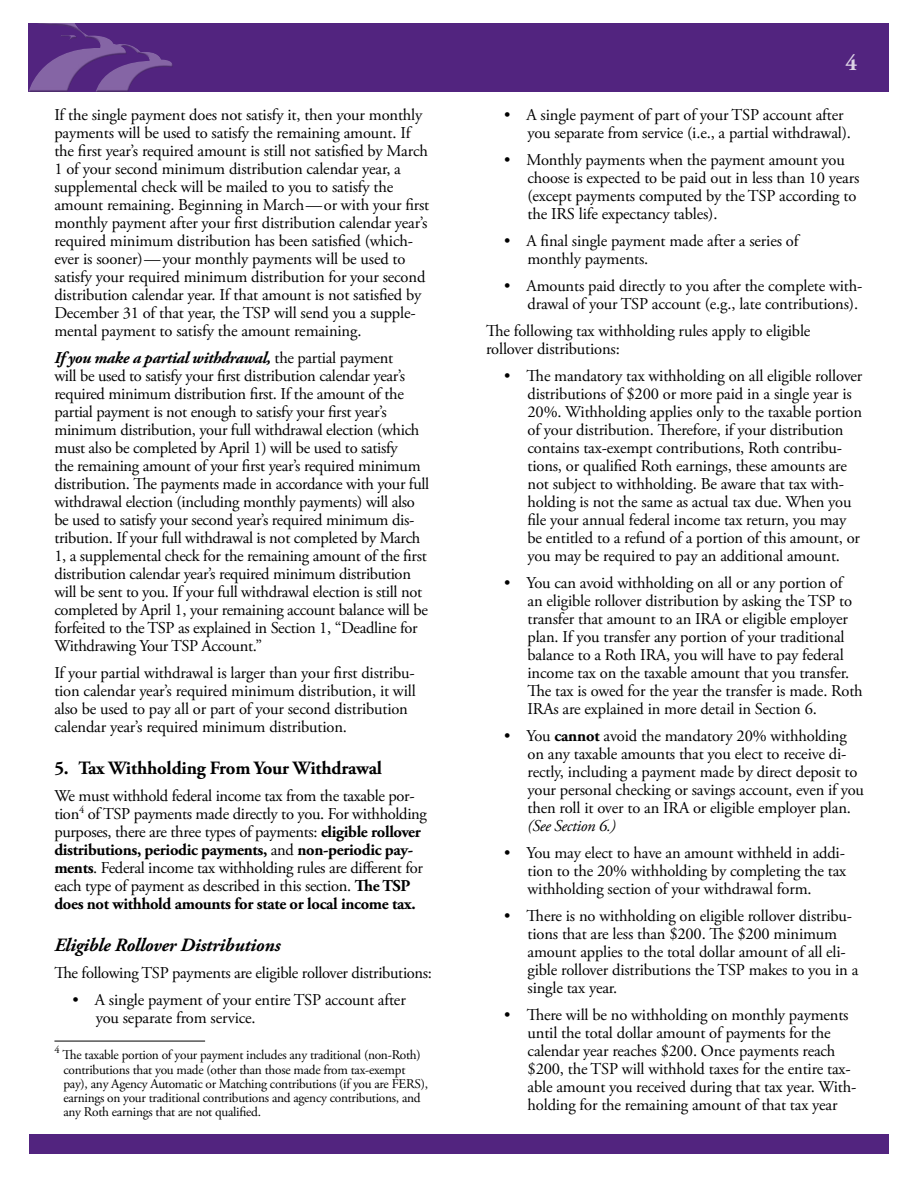
<style>
.page{position:relative;width:918px;height:1188px;background:#fff}
.page>*{position:absolute;margin:0;border:0;box-sizing:border-box;transform-origin:0 0}
.t1{font:700 22.5px "Adobe Garamond Pro";color:#dcd3e5}
.t2{font:700 18.75px "Adobe Garamond Pro";letter-spacing:-.01em;color:#000}
.t3{font:italic 700 18.75px "Adobe Garamond Pro";letter-spacing:-.01em;color:#000}
.t4{font:16.5px/18px "Adobe Garamond Pro";letter-spacing:-.01em;color:#000}
.t5{font:italic 16.5px "Adobe Garamond Pro";letter-spacing:-.02em;color:#000}
.t6{font:13.35px/14.2px "Adobe Garamond Pro";letter-spacing:-.02em;color:#000}
.s1{font-weight:700;font-style:italic}
.s2{font-weight:700}
</style>
<div class="page">
<div style="left:29px;top:1134px;width:859px;height:20px;background:#52247f"></div>
<div style="left:29px;top:23px;width:860px;height:68px;background:#52247f"></div>
<div style="left:27px;top:23px;width:148px;height:69px;background:#000;opacity:.75"></div>
<hr style="left:54px;top:1041px;width:151px;height:1px;background:#000">
<p class="t4" style="left:54px;top:106px;width:376px">If the single payment does not satisfy it, then your monthly payments will be used to satisfy the remaining amount. If the first year’s required amount is still not satisfied by March 1 of your second minimum distribution calendar year, a supplemental check will be mailed to you to satisfy the amount remaining. Beginning in March—or with your first monthly payment after your first distribution calendar year’s required minimum distribution has been satisfied (which&shy;ever is sooner)—your monthly payments will be used to satisfy your required minimum distribution for your second distribution calendar year. If that amount is not satisfied by December 31 of that year, the TSP will send you a supple&shy;mental payment to satisfy the amount remaining.</p>
<p class="t4" style="left:54px;top:349px;width:376px"><span class="s1">If you make a partial withdrawal,</span> the partial payment<br>will be used to satisfy your first distribution calendar year’s required minimum distribution first. If the amount of the partial payment is not enough to satisfy your first year’s minimum distribution, your full withdrawal election (which must also be completed by April 1) will be used to satisfy<br>the remaining amount of your first year’s required minimum distribution. The payments made in accordance with your full withdrawal election (including monthly payments) will also be used to satisfy your second year’s required minimum dis&shy;tribution. If your full withdrawal is not completed by March 1, a supplemental check for the remaining amount of the first distribution calendar year’s required minimum distribution will be sent to you. If your full withdrawal election is still not completed by April 1, your remaining account balance will be forfeited to the TSP as explained in Section 1, “Deadline for Withdrawing Your TSP Account.”</p>
<p class="t4" style="left:54px;top:664px;width:363px">If your partial withdrawal is larger than your first distribu&shy;tion calendar year’s required minimum distribution, it will also be used to pay all or part of your second distribution calendar year’s required minimum distribution.</p>
<p class="t2" style="left:54px;top:757px;width:329px">5. Tax Withholding From Your Withdrawal</p>
<p class="t4" style="left:54px;top:787px;width:374px">We must withhold federal income tax from the taxable por&shy;tion<sup>4</sup> of TSP payments made directly to you. For withholding purposes, there are three types of payments: <span class="s2">eligible rollover distributions, periodic payments,</span> and <span class="s2">non-periodic pay&shy;ments</span>. Federal income tax withholding rules are different for each type of payment as described in this section. <span class="s2">The TSP does not withhold amounts for state or local income tax.</span></p>
<p class="t3" style="left:54px;top:934px;width:228px">Eligible Rollover Distributions</p>
<p class="t4" style="left:54px;top:964px;width:379px">The following TSP payments are eligible rollover distributions:</p>
<p class="t4" style="left:96px;top:991px;width:312px;text-indent:-23px">• A single payment of your entire TSP account after you separate from service.</p>
<p class="t6" style="left:63px;top:1049px;width:366px;text-indent:-9px"><sup>4</sup> The taxable portion of your payment includes any traditional (non-Roth) contributions that you made (other than those made from tax-exempt pay), any Agency Automatic or Matching contributions (if you are FERS), earnings on your traditional contributions and agency contributions, and any Roth earnings that are not qualified.</p>
<h1 class="t1" style="left:846px;top:50px;width:13px">4</h1>
<p class="t4" style="left:527px;top:106px;width:325px;text-indent:-23px">• A single payment of part of your TSP account after you separate from service (i.e., a partial withdrawal).</p>
<p class="t4" style="left:527px;top:151px;width:333px;text-indent:-23px">• Monthly payments when the payment amount you choose is expected to be paid out in less than 10 years (except payments computed by the TSP according to the IRS life expectancy tables).</p>
<p class="t4" style="left:527px;top:232px;width:273px;text-indent:-23px">• A final single payment made after a series of monthly payments.</p>
<p class="t4" style="left:504px;top:277px;width:360px;text-align:right">• Amounts paid directly to you after the complete with&shy;drawal of your TSP account (e.g., late contributions).</p>
<p class="t4" style="left:486px;top:322px;width:326px">The following tax withholding rules apply to eligible rollover distributions:</p>
<p class="t4" style="left:528px;top:367px;width:336px;text-indent:-23px">• The mandatory tax withholding on all eligible rollover distributions of $200 or more paid in a single year is 20%. Withholding applies only to the taxable portion of your distribution. Therefore, if your distribution contains tax-exempt contributions, Roth contribu&shy;tions, or qualified Roth earnings, these amounts are not subject to withholding. Be aware that tax with&shy;holding is not the same as actual tax due. When you file your annual federal income tax return, you may be entitled to a refund of a portion of this amount, or you may be required to pay an additional amount.</p>
<p class="t4" style="left:528px;top:574px;width:337px;text-indent:-23px">• You can avoid withholding on all or any portion of<br>an eligible rollover distribution by asking the TSP to transfer that amount to an IRA or eligible employer plan. If you transfer any portion of your traditional balance to a Roth IRA, you will have to pay federal income tax on the taxable amount that you transfer.<br>The tax is owed for the year the transfer is made. Roth IRAs are explained in more detail in Section 6.</p>
<p class="t4" style="left:528px;top:727px;width:338px;text-indent:-23px">• You <span class="s2">cannot</span> avoid the mandatory 20% withholding on any taxable amounts that you elect to receive di&shy;rectly, including a payment made by direct deposit to your personal checking or savings account, even if you then roll it over to an IRA or eligible employer plan.</p>
<p class="t5" style="left:528px;top:816px;width:90px">(See Section 6.)</p>
<p class="t4" style="left:528px;top:844px;width:320px;text-align:justify;text-indent:-23px">• You may elect to have an amount withheld in addi&shy;tion to the 20% withholding by completing the tax withholding section of your withdrawal form.</p>
<p class="t4" style="left:528px;top:907px;width:332px;text-indent:-23px">• There is no withholding on eligible rollover distribu&shy;tions that are less than $200. The $200 minimum amount applies to the total dollar amount of all eli&shy;gible rollover distributions the TSP makes to you in a single tax year.</p>
<p class="t4" style="left:528px;top:1006px;width:330px;text-indent:-23px">• There will be no withholding on monthly payments until the total dollar amount of payments for the calendar year reaches $200. Once payments reach $200, the TSP will withhold taxes for the entire tax&shy;able amount you received during that tax year. With&shy;holding for the remaining amount of that tax year</p>
</div>
